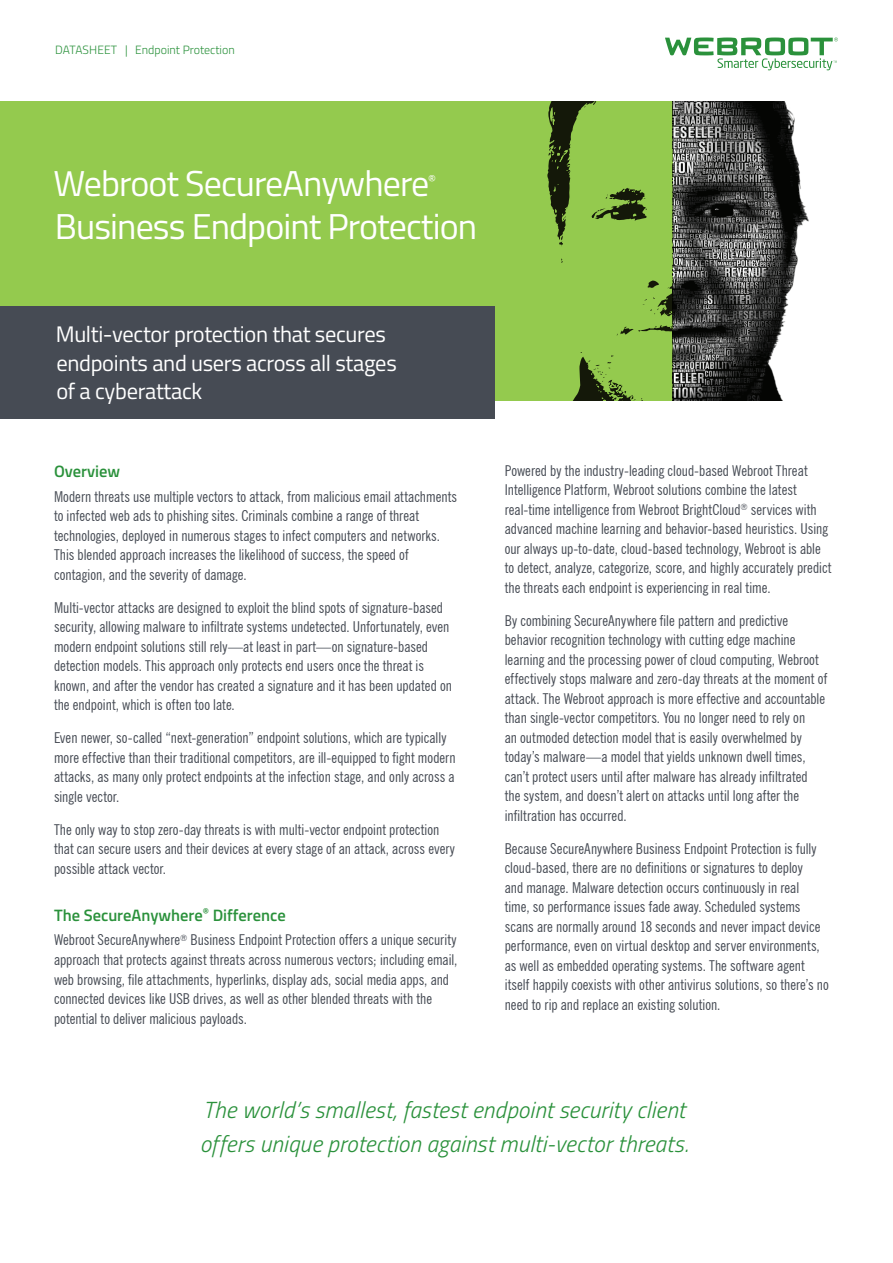
<style>
.page{position:relative;width:893px;height:1263px;background:#fff}
.page>*{position:absolute;margin:0;border:0;box-sizing:border-box;transform-origin:0 0}
.t1{font:36px "Titillium";letter-spacing:-.025em;color:#fff}
.t2{font:italic 300 23.25px/34.5px "Titillium";letter-spacing:.01em;color:#2a913b}
.t3{font:22.5px/28.5px "Titillium";letter-spacing:-.015em;color:#fff}
.t4{font:600 16.5px "Titillium";color:#2a913b}
.t5{font:condensed 15px/19.5px "News Gothic BT";color:#464b54}
.t6{font:300 12px "Titillium";color:#2a913b}
.t7{font:12px "Neo Sans Std";color:#fff}
</style>
<div class="page">
<img style="left:672px;top:101px;width:137px;height:300px">
<svg style="left:665px;top:38px;width:173px;height:32px"></svg>
<div style="left:0;top:101px;width:672px;height:300px;background:#94ca4e"></div>
<div style="left:0;top:306px;width:494px;height:112px;background:#464b54"></div>
<p class="t6" style="left:55px;top:41px;width:181px">DATASHEET | Endpoint Protection</p>
<h1 class="t1" style="left:54px;top:157px;width:377px">Webroot SecureAnywhere</h1>
<p class="t7" style="left:429px;top:172px;width:9px">®</p>
<h1 class="t1" style="left:55px;top:200px;width:424px">Business Endpoint Protection</h1>
<h3 class="t3" style="left:56px;top:319px;width:342px">Multi-vector protection that secures endpoints and users across all stages of a cyberattack</h3>
<p class="t4" style="left:54px;top:459px;width:68px">Overview</p>
<p class="t5" style="left:54px;top:486px;width:405px">Modern threats use multiple vectors to attack, from malicious email attachments to infected web ads to phishing sites. Criminals combine a range of threat technologies, deployed in numerous stages to infect computers and networks.<br>This blended approach increases the likelihood of success, the speed of contagion, and the severity of damage.</p>
<p class="t5" style="left:54px;top:597px;width:399px">Multi-vector attacks are designed to exploit the blind spots of signature-based security, allowing malware to infiltrate systems undetected. Unfortunately, even modern endpoint solutions still rely—at least in part—on signature-based detection models. This approach only protects end users once the threat is known, and after the vendor has created a signature and it has been updated on the endpoint, which is often too late.</p>
<p class="t5" style="left:54px;top:728px;width:403px">Even newer, so-called “next-generation” endpoint solutions, which are typically more effective than their traditional competitors, are ill-equipped to fight modern attacks, as many only protect endpoints at the infection stage, and only across a single vector.</p>
<p class="t5" style="left:54px;top:819px;width:403px">The only way to stop zero-day threats is with multi-vector endpoint protection that can secure users and their devices at every stage of an attack, across every possible attack vector.</p>
<p class="t4" style="left:54px;top:902px;width:233px">The SecureAnywhere<sup>®</sup> Difference</p>
<p class="t5" style="left:54px;top:930px;width:405px">Webroot SecureAnywhere<sup>®</sup> Business Endpoint Protection offers a unique security approach that protects against threats across numerous vectors; including email, web browsing, file attachments, hyperlinks, display ads, social media apps, and connected devices like USB drives, as well as other blended threats with the potential to deliver malicious payloads.</p>
<p class="t5" style="left:505px;top:461px;width:328px">Powered by the industry-leading cloud-based Webroot Threat Intelligence Platform, Webroot solutions combine the latest real-time intelligence from Webroot BrightCloud<sup>®</sup> services with advanced machine learning and behavior-based heuristics. Using our always up-to-date, cloud-based technology, Webroot is able to detect, analyze, categorize, score, and highly accurately predict the threats each endpoint is experiencing in real time.</p>
<p class="t5" style="left:505px;top:611px;width:324px">By combining SecureAnywhere file pattern and predictive behavior recognition technology with cutting edge machine learning and the processing power of cloud computing, Webroot effectively stops malware and zero-day threats at the moment of attack. The Webroot approach is more effective and accountable than single-vector competitors. You no longer need to rely on<br>an outmoded detection model that is easily overwhelmed by today’s malware—a model that yields unknown dwell times, can’t protect users until after malware has already infiltrated<br>the system, and doesn’t alert on attacks until long after the infiltration has occurred.</p>
<p class="t5" style="left:505px;top:839px;width:326px">Because SecureAnywhere Business Endpoint Protection is fully cloud-based, there are no definitions or signatures to deploy<br>and manage. Malware detection occurs continuously in real<br>time, so performance issues fade away. Scheduled systems scans are normally around 18 seconds and never impact device performance, even on virtual desktop and server environments, as well as embedded operating systems. The software agent itself happily coexists with other antivirus solutions, so there’s no need to rip and replace an existing solution.</p>
<h2 class="t2" style="left:200px;top:1091px;width:490px">The world’s smallest, fastest endpoint security client offers unique protection against multi-vector threats.</h2>
</div>
